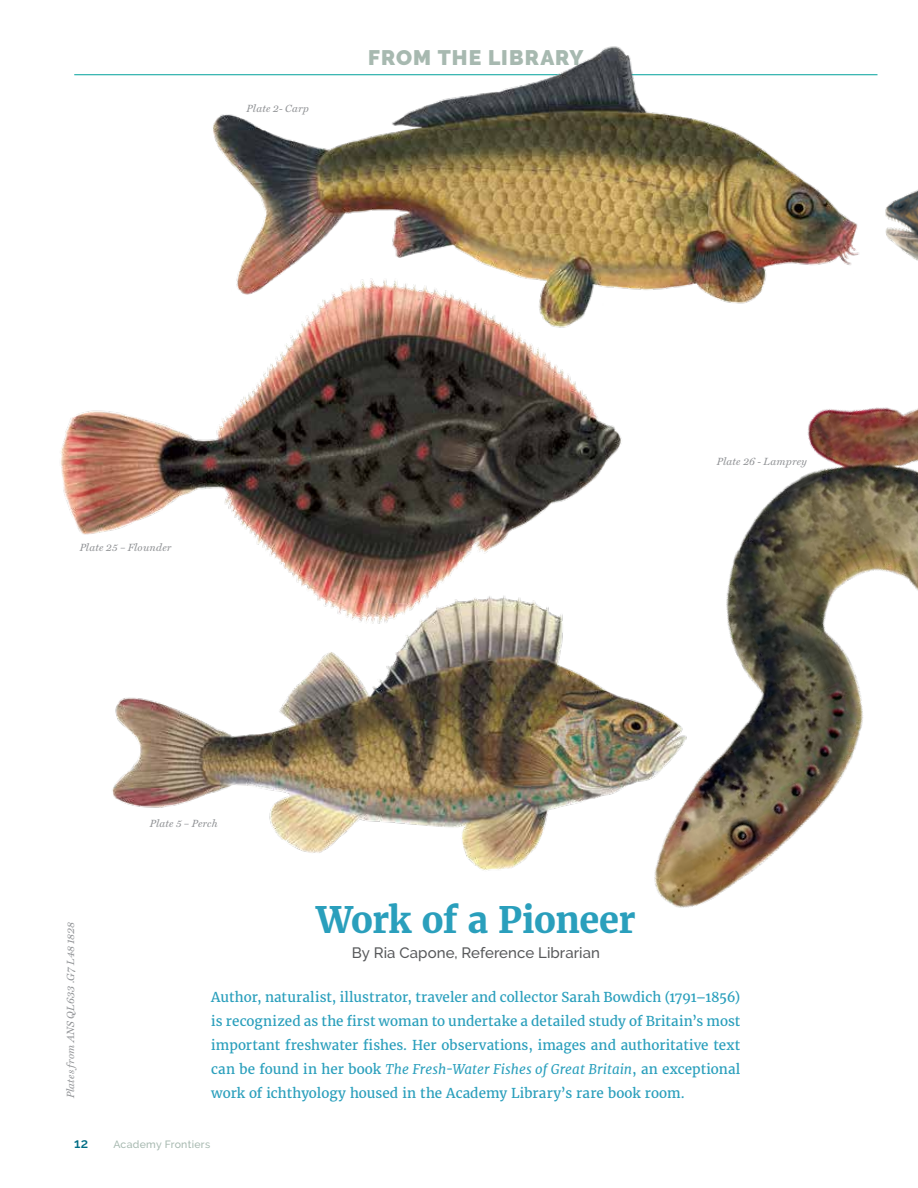
<style>
.page{position:relative;width:918px;height:1188px;background:#fff}
.page>*{position:absolute;margin:0;border:0;box-sizing:border-box;transform-origin:0 0}
.t1{font:700 36px "Merriweather";letter-spacing:-.02em;color:#2a9fbc}
.t2{font:900 21px "Raleway";letter-spacing:.05em;color:#a7b9b0}
.t3{font:500 15px "Raleway";letter-spacing:.005em;color:#58595b}
.t4{font:13.5px/24px "Merriweather";letter-spacing:.005em;color:#2a9fbc;text-align:justify}
.t5{font:600 13.5px "Raleway";color:#006d85}
.t6{font:italic 10.5px "Miller Text";letter-spacing:.02em;color:#919396}
.t7{font:500 10.5px "Raleway";letter-spacing:.025em;color:#a7b9b0}
.s1{font-style:italic}
</style>
<div class="page">
<hr style="left:74px;top:74px;width:804px;height:1px;background:#00a19c">
<img style="left:885px;top:189px;width:33px;height:72px">
<img style="left:187px;top:46px;width:691px;height:258px">
<img style="left:60px;top:257px;width:598px;height:324px">
<img style="left:112px;top:581px;width:432px;height:290px">
<img style="left:544px;top:353px;width:374px;height:555px">
<p class="t6" style="left:247px;top:102px;width:64px">Plate 2- Carp</p>
<h2 class="t2" style="left:368px;top:45px;width:217px">FROM THE LIBRARY</h2>
<p class="t6" style="left:80px;top:541px;width:93px">Plate 25 – Flounder</p>
<p class="t6" style="left:150px;top:817px;width:69px">Plate 5 – Perch</p>
<p class="t6" style="left:717px;top:455px;width:92px">Plate 26 - Lamprey</p>
<p class="t6" style="left:64px;top:1098px;width:178px;rotate:-90deg">Plates from ANS QL633 .G7 L48 1828</p>
<h1 class="t1" style="left:316px;top:898px;width:321px">Work of a Pioneer</h1>
<p class="t3" style="left:352px;top:944px;width:250px">By Ria Capone, Reference Librarian</p>
<p class="t4" style="left:211px;top:986px;width:531px">Author, naturalist, illustrator, traveler and collector Sarah Bowdich (1791–1856) is recognized as the first woman to undertake a detailed study of Britain’s most important freshwater fishes. Her observations, images and authoritative text can be found in her book <span class="s1">The Fresh-Water Fishes of Great Britain</span>, an exceptional work of ichthyology housed in the Academy Library’s rare book room.</p>
<p class="t5" style="left:74px;top:1135px;width:16px">12</p>
<p class="t7" style="left:113px;top:1138px;width:98px">Academy Frontiers</p>
</div>
